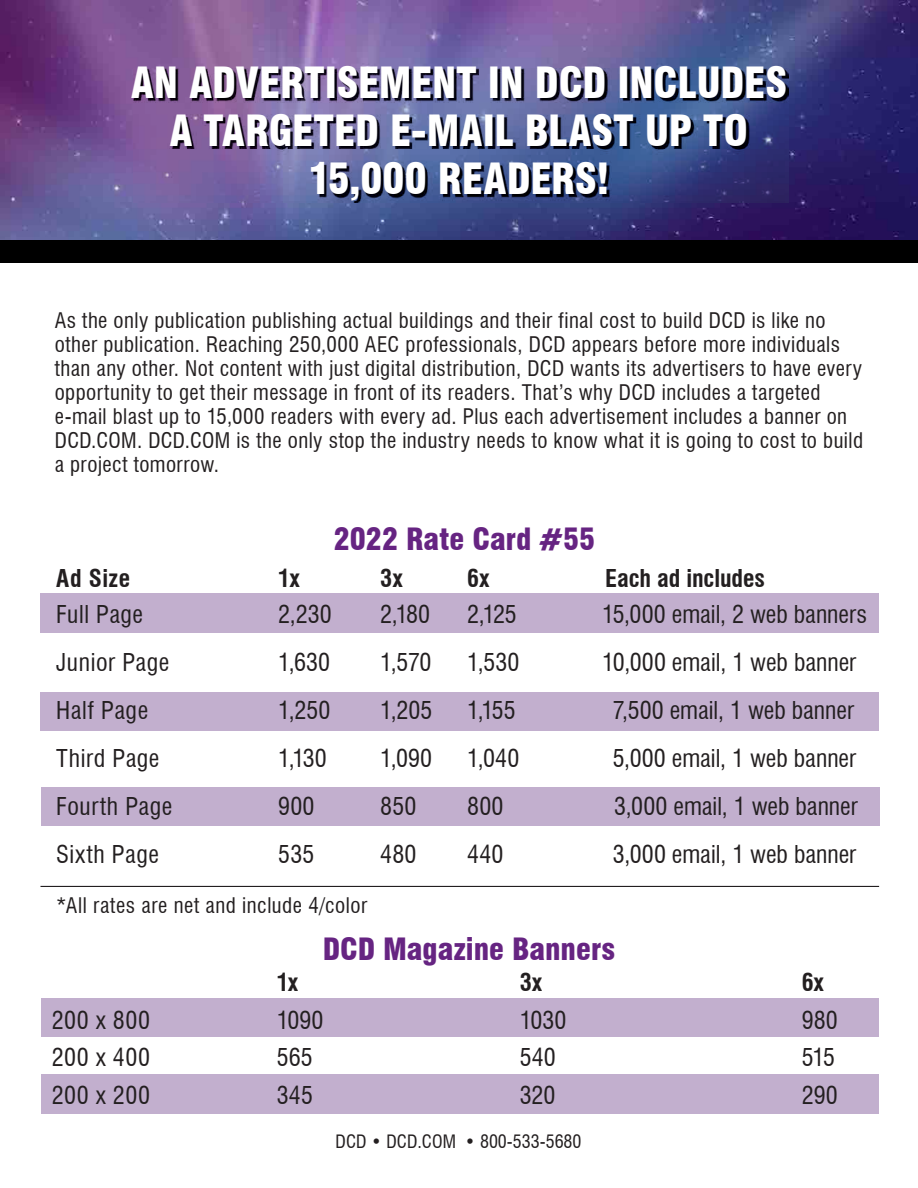
<style>
.page{position:relative;width:918px;height:1188px;background:#fff}
.page>*{position:absolute;margin:0;border:0;box-sizing:border-box;transform-origin:0 0}
.t1{font:900 condensed 42px/48px "Swiss 721 BT";letter-spacing:-.005em;color:#fff;text-align:center}
.t2{font:900 condensed 30px "Swiss 721 BT";color:#662482}
.t3{font:condensed 24px "Swiss 721 BT";letter-spacing:.005em;color:#231f20}
.t4{font:condensed 24px "Swiss 721 BT";letter-spacing:.025em;color:#231f20}
.t5{font:700 condensed 24px "Swiss 721 BT";letter-spacing:-.005em;color:#231f20}
.t6{font:condensed 21px/24px "Swiss 721 BT";letter-spacing:.02em;color:#231f20}
.t7{font:condensed 18px "Swiss 721 BT";color:#231f20}
</style>
<div class="page">
<img style="left:0;top:0;width:918px;height:240px">
<div style="left:41px;top:1074px;width:838px;height:39px;background:#c2afce"></div>
<div style="left:0;top:240px;width:918px;height:22px;background:#000"></div>
<img style="left:134px;top:68px;width:654px;height:135px">
<div style="left:41px;top:998px;width:838px;height:39px;background:#c2afce"></div>
<div style="left:40px;top:692px;width:839px;height:39px;background:#c2afce"></div>
<div style="left:40px;top:593px;width:839px;height:40px;background:#c2afce"></div>
<div style="left:41px;top:788px;width:838px;height:38px;background:#c2afce"></div>
<hr style="left:40px;top:886px;width:839px;height:1px;background:#231f20">
<h1 class="t1" style="left:131px;top:59px;width:657px">AN ADVERTISEMENT IN DCD INCLUDES<br>A TARGETED E-MAIL BLAST UP TO<br>15,000 READERS!</h1>
<p class="t6" style="left:55px;top:308px;width:810px">As the only publication publishing actual buildings and their final cost to build DCD is like no other publication. Reaching 250,000 AEC professionals, DCD appears before more individuals than any other. Not content with just digital distribution, DCD wants its advertisers to have every opportunity to get their message in front of its readers. That’s why DCD includes a targeted e-mail blast up to 15,000 readers with every ad. Plus each advertisement includes a banner on DCD.COM. DCD.COM is the only stop the industry needs to know what it is going to cost to build a project tomorrow.</p>
<h2 class="t2" style="left:334px;top:521px;width:263px">2022 Rate Card #55</h2>
<p class="t5" style="left:56px;top:564px;width:75px">Ad Size</p>
<p class="t5" style="left:278px;top:564px;width:23px">1x</p>
<p class="t5" style="left:380px;top:564px;width:24px">3x</p>
<p class="t5" style="left:467px;top:564px;width:24px">6x</p>
<p class="t5" style="left:605px;top:564px;width:161px">Each ad includes</p>
<p class="t4" style="left:56px;top:600px;width:88px">Full Page</p>
<p class="t3" style="left:278px;top:600px;width:55px">2,230</p>
<p class="t3" style="left:380px;top:600px;width:51px">2,180</p>
<p class="t3" style="left:467px;top:600px;width:51px">2,125</p>
<p class="t3" style="left:602px;top:600px;width:266px">15,000 email, 2 web banners</p>
<p class="t4" style="left:56px;top:648px;width:115px">Junior Page</p>
<p class="t3" style="left:278px;top:648px;width:53px">1,630</p>
<p class="t3" style="left:380px;top:648px;width:53px">1,570</p>
<p class="t3" style="left:467px;top:648px;width:54px">1,530</p>
<p class="t3" style="left:602px;top:648px;width:255px">10,000 email, 1 web banner</p>
<p class="t4" style="left:56px;top:696px;width:93px">Half Page</p>
<p class="t3" style="left:278px;top:696px;width:53px">1,250</p>
<p class="t3" style="left:380px;top:696px;width:54px">1,205</p>
<p class="t3" style="left:467px;top:696px;width:50px">1,155</p>
<p class="t3" style="left:613px;top:696px;width:243px">7,500 email, 1 web banner</p>
<p class="t4" style="left:56px;top:744px;width:105px">Third Page</p>
<p class="t3" style="left:278px;top:744px;width:50px">1,130</p>
<p class="t3" style="left:380px;top:744px;width:53px">1,090</p>
<p class="t3" style="left:467px;top:744px;width:53px">1,040</p>
<p class="t3" style="left:613px;top:744px;width:245px">5,000 email, 1 web banner</p>
<p class="t4" style="left:56px;top:792px;width:118px">Fourth Page</p>
<p class="t3" style="left:278px;top:792px;width:38px">900</p>
<p class="t3" style="left:380px;top:792px;width:38px">850</p>
<p class="t3" style="left:467px;top:792px;width:38px">800</p>
<p class="t3" style="left:614px;top:792px;width:245px">3,000 email, 1 web banner</p>
<p class="t4" style="left:56px;top:840px;width:104px">Sixth Page</p>
<p class="t3" style="left:278px;top:840px;width:38px">535</p>
<p class="t3" style="left:380px;top:840px;width:38px">480</p>
<p class="t3" style="left:467px;top:840px;width:38px">440</p>
<p class="t3" style="left:613px;top:840px;width:245px">3,000 email, 1 web banner</p>
<p class="t6" style="left:56px;top:893px;width:313px">*All rates are net and include 4/color</p>
<h2 class="t2" style="left:323px;top:931px;width:294px">DCD Magazine Banners</h2>
<p class="t5" style="left:277px;top:968px;width:23px">1x</p>
<p class="t5" style="left:520px;top:968px;width:24px">3x</p>
<p class="t5" style="left:802px;top:968px;width:24px">6x</p>
<p class="t3" style="left:52px;top:1006px;width:100px">200 x 800</p>
<p class="t3" style="left:277px;top:1006px;width:48px">1090</p>
<p class="t3" style="left:520px;top:1006px;width:48px">1030</p>
<p class="t3" style="left:802px;top:1006px;width:37px">980</p>
<p class="t3" style="left:52px;top:1043px;width:100px">200 x 400</p>
<p class="t3" style="left:277px;top:1043px;width:38px">565</p>
<p class="t3" style="left:520px;top:1043px;width:38px">540</p>
<p class="t3" style="left:802px;top:1043px;width:35px">515</p>
<p class="t3" style="left:52px;top:1081px;width:100px">200 x 200</p>
<p class="t3" style="left:277px;top:1081px;width:38px">345</p>
<p class="t3" style="left:520px;top:1081px;width:37px">320</p>
<p class="t3" style="left:802px;top:1081px;width:38px">290</p>
<p class="t7" style="left:336px;top:1130px;width:247px">DCD • DCD.COM • 800-533-5680</p>
</div>
